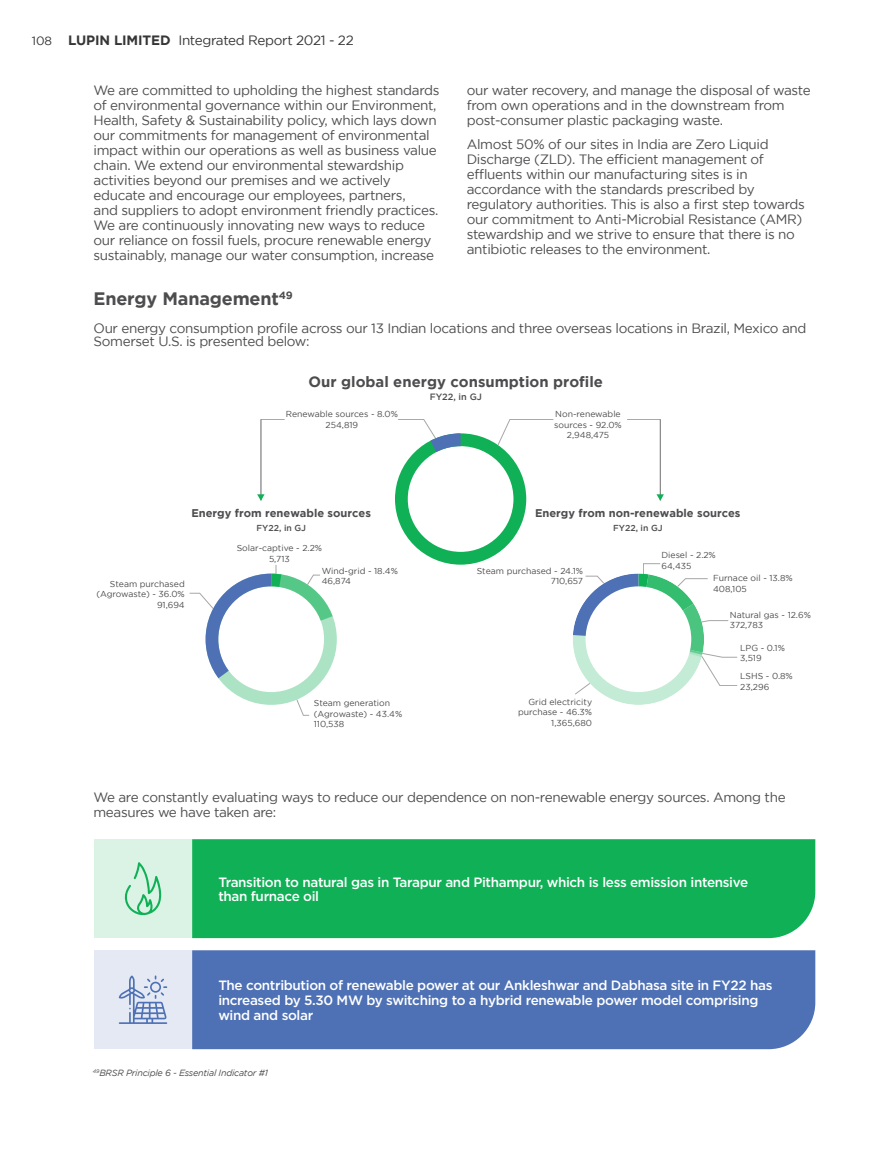
<style>
.page{position:relative;width:891px;height:1161px;background:#fff}
.page>*{position:absolute;margin:0;border:0;box-sizing:border-box;transform-origin:0 0}
.t1{font:700 18px "Gotham";letter-spacing:-.01em;color:#4d4c4e}
.t2{font:700 14.85px "Gotham";color:#4d4c4e}
.t3{font:13.5px/15px "Gotham";letter-spacing:-.025em;color:#4d4c4e}
.t4{font:500 13.5px/15px "Gotham";letter-spacing:-.025em;color:#fff}
.t5{font:13.5px "Gotham";letter-spacing:-.025em;color:#373535}
.t6{font:700 11.1px "Gotham";color:#4d4c4e}
.t7{font:500 9.15px "Gotham";color:#4d4c4e}
.t8{font:italic 9px "Gotham";letter-spacing:-.025em;color:#4d4c4e}
.t9{font:8.7px/10.4px "Gotham";color:#4d4c4e}
.t10{font:500 8.7px "Gotham";color:#4d4c4e}
.s1{font-size:12px}
.s2{font-weight:700}
</style>
<div class="page">
<div style="left:94px;top:839px;width:98px;height:99px;background:#dbf3e5"></div>
<div style="left:192px;top:839px;width:623px;height:99px;background:#10b156"></div>
<div style="left:94px;top:950px;width:98px;height:99px;background:#e4e9f3"></div>
<div style="left:192px;top:950px;width:623px;height:99px;background:#4e71b5"></div>
<svg style="left:124px;top:862px;width:37px;height:54px"></svg>
<svg style="left:119px;top:976px;width:48px;height:48px"></svg>
<svg style="left:573px;top:563px;width:164px;height:142px"></svg>
<svg style="left:190px;top:565px;width:147px;height:151px"></svg>
<svg style="left:395px;top:419px;width:158px;height:146px"></svg>
<svg style="left:257px;top:419px;width:28px;height:82px"></svg>
<svg style="left:627px;top:419px;width:37px;height:82px"></svg>
<p class="t5" style="left:32px;top:33px;width:323px"><span class="s1">108</span> <span class="s2">LUPIN LIMITED</span> Integrated Report 2021 - 22</p>
<p class="t3" style="left:94px;top:82px;width:348px">We are committed to upholding the highest standards of environmental governance within our Environment, Health, Safety &amp; Sustainability policy, which lays down our commitments for management of environmental impact within our operations as well as business value chain. We extend our environmental stewardship activities beyond our premises and we actively educate and encourage our employees, partners,<br>and suppliers to adopt environment friendly practices.<br>We are continuously innovating new ways to reduce our reliance on fossil fuels, procure renewable energy sustainably, manage our water consumption, increase</p>
<p class="t3" style="left:467px;top:82px;width:345px">our water recovery, and manage the disposal of waste from own operations and in the downstream from post-consumer plastic packaging waste.</p>
<p class="t3" style="left:467px;top:137px;width:340px">Almost 50% of our sites in India are Zero Liquid Discharge (ZLD). The efficient management of effluents within our manufacturing sites is in accordance with the standards prescribed by regulatory authorities. This is also a first step towards our commitment to Anti-Microbial Resistance (AMR) stewardship and we strive to ensure that there is no antibiotic releases to the environment.</p>
<h1 class="t1" style="left:94px;top:288px;width:201px">Energy Management<sup>49</sup></h1>
<p class="t3" style="left:94px;top:321px;width:714px;line-height:13.5px">Our energy consumption profile across our 13 Indian locations and three overseas locations in Brazil, Mexico and<br>Somerset U.S. is presented below:</p>
<p class="t2" style="left:309px;top:373px;width:296px">Our global energy consumption profile</p>
<p class="t7" style="left:430px;top:391px;width:54px">FY22, in GJ</p>
<p class="t9" style="left:286px;top:409px;width:114px;text-align:center">Renewable sources - 8.0%<br>254,819</p>
<p class="t9" style="left:554px;top:409px;width:69px;text-align:center">Non-renewable sources - 92.0%<br>2,948,475</p>
<p class="t6" style="left:191px;top:507px;width:181px">Energy from renewable sources</p>
<p class="t10" style="left:257px;top:523px;width:51px">FY22, in GJ</p>
<p class="t9" style="left:96px;top:578px;width:90px;text-align:right">Steam purchased (Agrowaste) - 36.0%<br>91,694</p>
<p class="t9" style="left:237px;top:543px;width:87px;text-align:center">Solar-captive - 2.2%<br>5,713</p>
<p class="t9" style="left:322px;top:565px;width:78px">Wind-grid - 18.4%<br>46,874</p>
<p class="t9" style="left:314px;top:698px;width:90px">Steam generation (Agrowaste) - 43.4%<br>110,538</p>
<p class="t6" style="left:535px;top:507px;width:207px">Energy from non-renewable sources</p>
<p class="t10" style="left:613px;top:523px;width:51px">FY22, in GJ</p>
<p class="t9" style="left:661px;top:550px;width:56px">Diesel - 2.2%<br>64,435</p>
<p class="t9" style="left:477px;top:565px;width:108px;text-align:right">Steam purchased - 24.1%<br>710,657</p>
<p class="t9" style="left:713px;top:573px;width:81px">Furnace oil - 13.8%<br>408,105</p>
<p class="t9" style="left:730px;top:610px;width:82px">Natural gas - 12.6%<br>372,783</p>
<p class="t9" style="left:740px;top:642px;width:46px">LPG - 0.1%<br>3,519</p>
<p class="t9" style="left:740px;top:671px;width:54px">LSHS - 0.8%<br>23,296</p>
<p class="t9" style="left:518px;top:697px;width:76px;text-align:right">Grid electricity purchase - 46.3%<br>1,365,680</p>
<p class="t3" style="left:93px;top:790px;width:694px">We are constantly evaluating ways to reduce our dependence on non-renewable energy sources. Among the measures we have taken are:</p>
<p class="t4" style="left:218px;top:876px;width:531px;line-height:13.5px">Transition to natural gas in Tarapur and Pithampur, which is less emission intensive than furnace oil</p>
<p class="t4" style="left:218px;top:978px;width:556px">The contribution of renewable power at our Ankleshwar and Dabhasa site in FY22 has increased by 5.30 MW by switching to a hybrid renewable power model comprising wind and solar</p>
<p class="t8" style="left:93px;top:1068px;width:177px"><sup>49</sup>BRSR Principle 6 - Essential Indicator #1</p>
</div>
